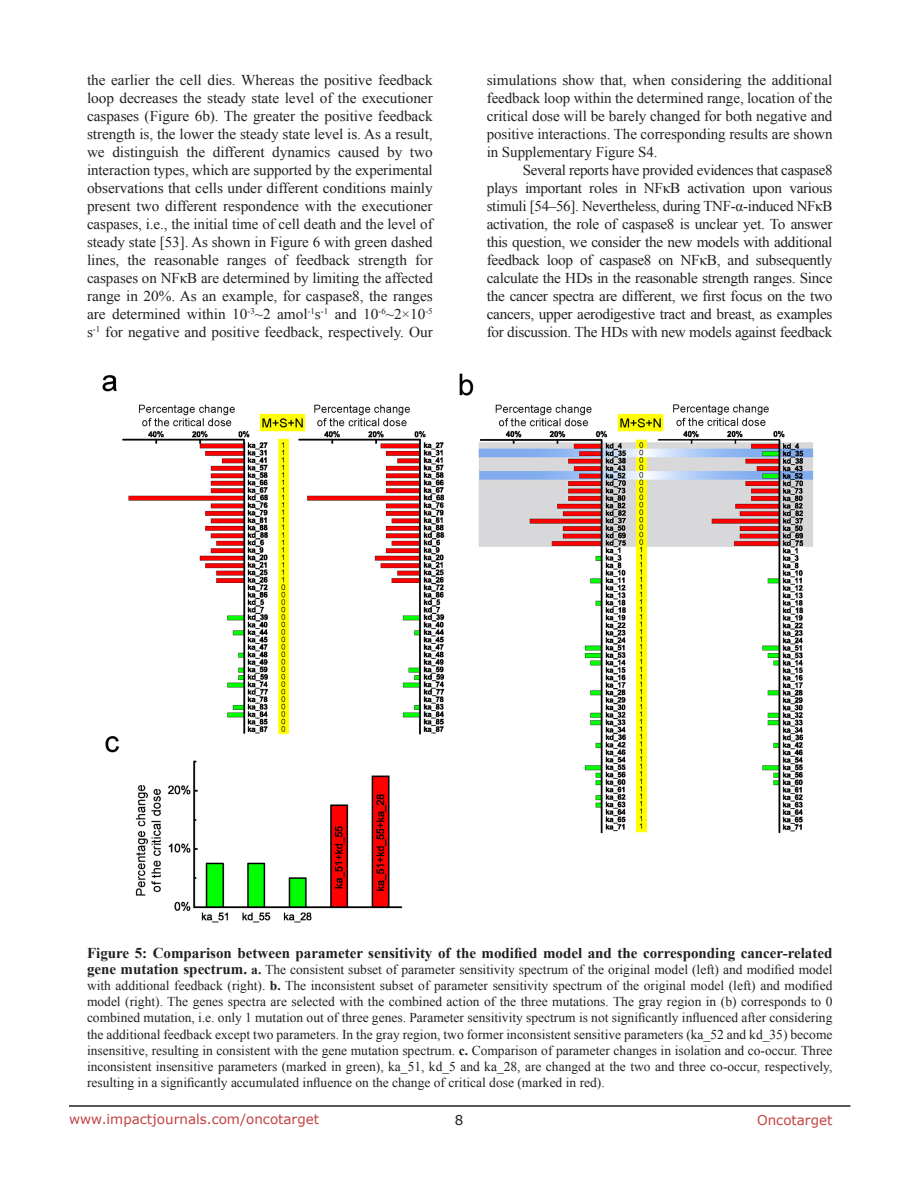
<style>
.page{position:relative;width:918px;height:1188px;background:#fff}
.page>*{position:absolute;margin:0;border:0;box-sizing:border-box;transform-origin:0 0}
.BodyText{font:15px/18px "Times New Roman";letter-spacing:-.005em;color:#231f20;text-align:justify}
.figuretext{font:700 15px "Times New Roman";color:#231f20}
.figuretext-2{font:13.5px/16.2px "Times New Roman";color:#231f20;text-align:justify}
.t1{font:13.5px "Verdana";color:#c24141}
.t2{font:13.5px "Verdana";color:#231f20}
.s1{font-weight:700;font-size:15px}
.s2{font-weight:700}
</style>
<div class="page">
<hr style="left:69px;top:1105px;width:781px;height:2px;background:#231f20">
<img style="left:102px;top:373px;width:712px;height:550px">
<p class="BodyText" style="left:87px;top:71px;width:347px">the earlier the cell dies. Whereas the positive feedback loop decreases the steady state level of the executioner caspases (Figure 6b). The greater the positive feedback strength is, the lower the steady state level is. As a result, we distinguish the different dynamics caused by two interaction types, which are supported by the experimental observations that cells under different conditions mainly present two different respondence with the executioner caspases, i.e., the initial time of cell death and the level of steady state [53]. As shown in Figure 6 with green dashed lines, the reasonable ranges of feedback strength for caspases on NFκB are determined by limiting the affected range in 20%. As an example, for caspase8, the ranges are determined within 10<sup>-3</sup>~2 amol<sup>-1</sup>s<sup>-1</sup> and 10<sup>-6</sup>~2×10<sup>-5 </sup>s<sup>-1</sup> for negative and positive feedback, respectively. Our</p>
<p class="BodyText" style="left:487px;top:71px;width:347px">simulations show that, when considering the additional feedback loop within the determined range, location of the critical dose will be barely changed for both negative and positive interactions. The corresponding results are shown in Supplementary Figure S4.</p>
<p class="BodyText" style="left:487px;top:161px;width:347px;text-indent:36px">Several reports have provided evidences that caspase8 plays important roles in NFκB activation upon various stimuli [54–56]. Nevertheless, during TNF-α-induced NFκB activation, the role of caspase8 is unclear yet. To answer this question, we consider the new models with additional feedback loop of caspase8 on NFκB, and subsequently calculate the HDs in the reasonable strength ranges. Since the cancer spectra are different, we first focus on the two cancers, upper aerodigestive tract and breast, as examples for discussion. The HDs with new models against feedback</p>
<p class="figuretext" style="left:87px;top:942px;width:747px">Figure 5: Comparison between parameter sensitivity of the modified model and the corresponding cancer-related</p>
<p class="figuretext-2" style="left:87px;top:961px;width:747px"><span class="s1">gene mutation spectrum.</span> <span class="s2">a.</span> The consistent subset of parameter sensitivity spectrum of the original model (left) and modified model with additional feedback (right). <span class="s2">b.</span> The inconsistent subset of parameter sensitivity spectrum of the original model (left) and modified model (right). The genes spectra are selected with the combined action of the three mutations. The gray region in (b) corresponds to 0 combined mutation, i.e. only 1 mutation out of three genes. Parameter sensitivity spectrum is not significantly influenced after considering the additional feedback except two parameters. In the gray region, two former inconsistent sensitive parameters (ka_52 and kd_35) become insensitive, resulting in consistent with the gene mutation spectrum. <span class="s2">c.</span> Comparison of parameter changes in isolation and co-occur. Three inconsistent insensitive parameters (marked in green), ka_51, kd_5 and ka_28, are changed at the two and three co-occur, respectively, resulting in a significantly accumulated influence on the change of critical dose (marked in red).</p>
<p class="t1" style="left:69px;top:1110px;width:252px">www.impactjournals.com/oncotarget</p>
<p class="t2" style="left:455px;top:1111px;width:10px">8</p>
<p class="t1" style="left:757px;top:1111px;width:77px">Oncotarget</p>
</div>
